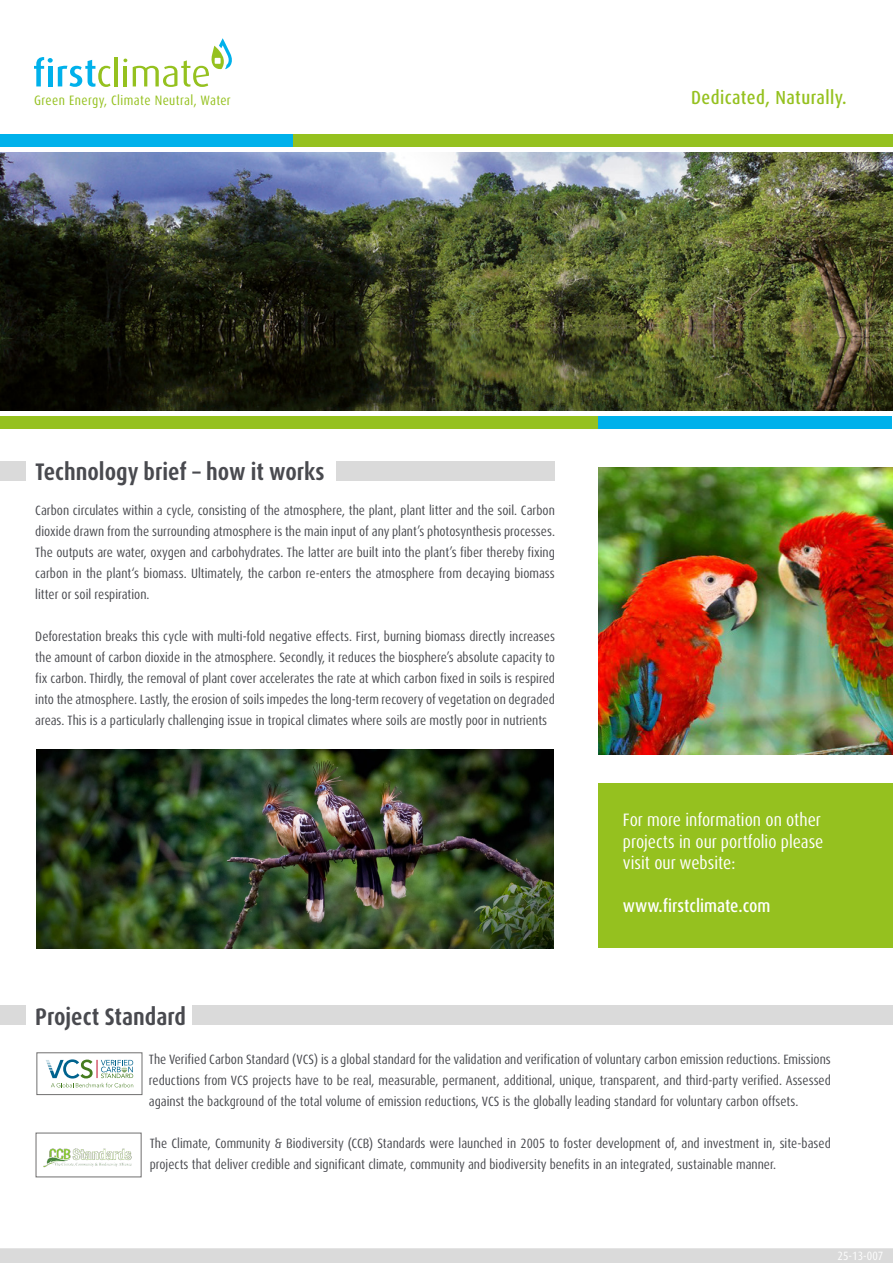
<style>
.page{position:relative;width:893px;height:1263px;background:#fff}
.page>*{position:absolute;margin:0;border:0;box-sizing:border-box;transform-origin:0 0}
.t1{font:700 condensed 24px "Dax Pro";color:#494a4f}
.t2{font:500 condensed 18.9px "Dax Pro";letter-spacing:.025em;color:#95c11f}
.t3{font:condensed 18px "Dax Pro";color:#fff}
.t4{font:500 condensed 18px "Dax Pro";color:#fff}
.t5{font:condensed 13.65px "Dax Pro";letter-spacing:.03em;color:#95c11f}
.t6{font:condensed 13.5px/21px "Dax Pro";color:#494a4f;text-align:justify}
.t7{font:condensed 12px "Dax Pro";color:#fff}
</style>
<div class="page">
<div style="left:0;top:1248px;width:893px;height:15px;background:#dadada"></div>
<hr style="left:115px;top:57px;width:3px;height:29px;background:#95c11f">
<hr style="left:124px;top:66px;width:3px;height:20px;background:#95c11f">
<svg style="left:34px;top:57px;width:76px;height:30px"></svg>
<svg style="left:123px;top:59px;width:4px;height:3px"></svg>
<svg style="left:133px;top:38px;width:99px;height:49px"></svg>
<div style="left:599px;top:783px;width:294px;height:165px;background:#95c11f"></div>
<img style="left:599px;top:467px;width:294px;height:288px">
<div style="left:336px;top:461px;width:219px;height:19px;background:#dadada"></div>
<div style="left:0;top:461px;width:26px;height:19px;background:#dadada"></div>
<div style="left:0;top:416px;width:657px;height:13px;background:#95c11f"></div>
<div style="left:0;top:135px;width:294px;height:12px;background:#00b1eb"></div>
<div style="left:294px;top:135px;width:599px;height:12px;background:#95c11f"></div>
<div style="left:599px;top:416px;width:293px;height:13px;background:#00b1eb"></div>
<img style="left:37px;top:750px;width:517px;height:198px">
<img style="left:0;top:152px;width:893px;height:259px">
<div style="left:193px;top:1006px;width:700px;height:19px;background:#dadada"></div>
<div style="left:0;top:1006px;width:26px;height:19px;background:#dadada"></div>
<svg style="left:46px;top:1059px;width:87px;height:28px"></svg>
<div style="left:37px;top:1052px;width:105px;height:43px;border:1px solid #706f6f"></div>
<img style="left:43px;top:1148px;width:89px;height:20px">
<p class="t5" style="left:34px;top:91px;width:198px">Green Energy, Climate Neutral, Water</p>
<p class="t2" style="left:691px;top:85px;width:157px">Dedicated, Naturally.</p>
<p class="t1" style="left:35px;top:456px;width:291px">Technology brief – how it works</p>
<p class="t6" style="left:35px;top:500px;width:521px">Carbon circulates within a cycle, consisting of the atmosphere, the plant, plant litter and the soil. Carbon dioxide drawn from the surrounding atmosphere is the main input of any plant’s photosynthesis processes.<br>The outputs are water, oxygen and carbohydrates. The latter are built into the plant’s fiber thereby fixing carbon in the plant‘s biomass. Ultimately, the carbon re-enters the atmosphere from decaying biomass litter or soil respiration.</p>
<p class="t6" style="left:35px;top:626px;width:521px">Deforestation breaks this cycle with multi-fold negative effects. First, burning biomass directly increases the amount of carbon dioxide in the atmosphere. Secondly, it reduces the biosphere’s absolute capacity to fix carbon. Thirdly, the removal of plant cover accelerates the rate at which carbon fixed in soils is respired into the atmosphere. Lastly, the erosion of soils impedes the long-term recovery of vegetation on degraded areas. This is a particularly challenging issue in tropical climates where soils are mostly poor in nutrients</p>
<p class="t3" style="left:623px;top:808px;width:200px">For more information on other</p>
<p class="t3" style="left:623px;top:830px;width:202px">projects in our portfolio please</p>
<p class="t3" style="left:623px;top:851px;width:114px">visit our website:</p>
<p class="t4" style="left:623px;top:894px;width:149px">www.firstclimate.com</p>
<p class="t1" style="left:35px;top:1001px;width:152px">Project Standard</p>
<p class="t6" style="left:149px;top:1048px;width:683px">The Verified Carbon Standard (VCS) is a global standard for the validation and verification of voluntary carbon emission reductions. Emissions reductions from VCS projects have to be real, measurable, permanent, additional, unique, transparent, and third-party verified. Assessed against the background of the total volume of emission reductions, VCS is the globally leading standard for voluntary carbon offsets.</p>
<p class="t6" style="left:150px;top:1132px;width:683px">The Climate, Community &amp; Biodiversity (CCB) Standards were launched in 2005 to foster development of, and investment in, site-based projects that deliver credible and significant climate, community and biodiversity benefits in an integrated, sustainable manner.</p>
<p class="t7" style="left:838px;top:1248px;width:47px">25-13-007</p>
</div>
